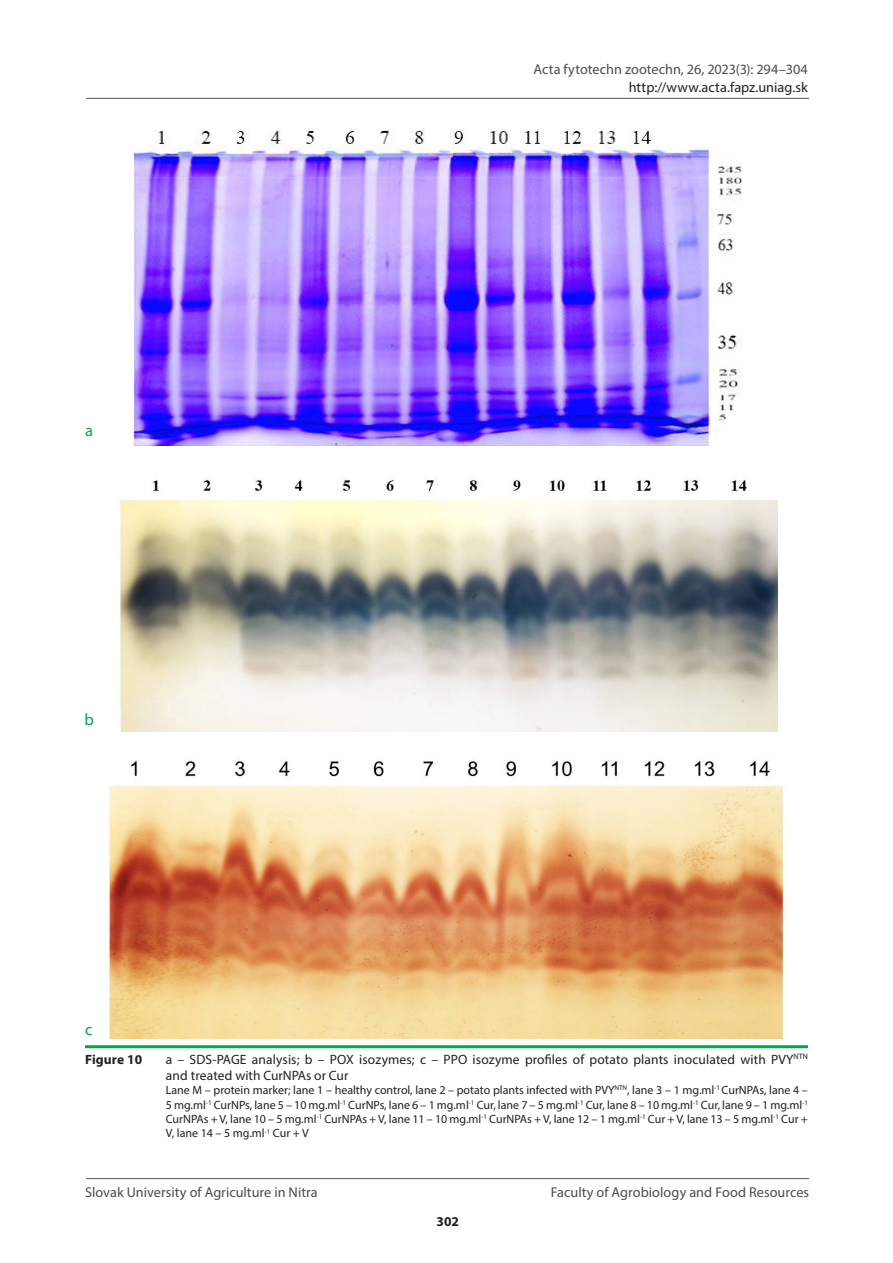
<style>
.page{position:relative;width:893px;height:1263px;background:#fff}
.page>*{position:absolute;margin:0;border:0;box-sizing:border-box;transform-origin:0 0}
.blok_slov{font:16.5px "Myriad Pro";color:#00a745}
.t1{font:14.25px "Myriad Pro";color:#4b4c4d}
.t2{font:14.25px "Myriad Pro";color:#231f20}
.obrazok{font:13.5px/16.2px "Myriad Pro";letter-spacing:.01em;color:#231f20}
.obrazok-2{font:700 13.5px "Myriad Pro";letter-spacing:.005em;color:#231f20}
.obrazok_poznamky{font:12px/14.4px "Myriad Pro";color:#231f20;text-align:justify}
</style>
<div class="page">
<hr style="left:86px;top:98px;width:723px;height:1px;background:#6c6d70">
<hr style="left:86px;top:1178px;width:723px;height:1px;background:#6c6d70">
<img style="left:132px;top:129px;width:610px;height:316px">
<hr style="left:85px;top:1045px;width:723px;height:3px;background:#00a745">
<img style="left:119px;top:478px;width:658px;height:253px">
<img style="left:109px;top:760px;width:678px;height:278px">
<p class="blok_slov" style="left:85px;top:420px;width:9px">a</p>
<p class="blok_slov" style="left:84px;top:709px;width:11px">b</p>
<p class="blok_slov" style="left:85px;top:1019px;width:9px">c</p>
<p class="t1" style="left:533px;top:61px;width:276px">Acta fytotechn zootechn, 26, 2023(3): 294–304</p>
<p class="t2" style="left:629px;top:78px;width:181px">http://www.acta.fapz.uniag.sk</p>
<p class="obrazok-2" style="left:85px;top:1050px;width:59px">Figure 10</p>
<p class="obrazok" style="left:166px;top:1051px;width:644px">a – SDS-PAGE analysis; b – POX isozymes; c – PPO isozyme profiles of potato plants inoculated with PVY<sup>NTN </sup>and treated with CurNPAs or Cur</p>
<p class="obrazok_poznamky" style="left:166px;top:1083px;width:644px">Lane M – protein marker; lane 1 – healthy control, lane 2 – potato plants infected with PVY<sup>NTN</sup>, lane 3 – 1 mg.ml<sup>-1</sup> CurNPAs, lane 4 – 5 mg.ml<sup>-1</sup> CurNPs, lane 5 – 10 mg.ml<sup>-1</sup> CurNPs, lane 6 – 1 mg.ml<sup>-1</sup> Cur, lane 7 – 5 mg.ml<sup>-1</sup> Cur, lane 8 – 10 mg.ml<sup>-1</sup> Cur, lane 9 – 1 mg.ml<sup>-1<br></sup>CurNPAs + V, lane 10 – 5 mg.ml<sup>-1</sup> CurNPAs + V, lane 11 – 10 mg.ml<sup>-1</sup> CurNPAs + V, lane 12 – 1 mg.ml<sup>-1</sup> Cur + V, lane 13 – 5 mg.ml<sup>-1</sup> Cur + V, lane 14 – 5 mg.ml<sup>-1</sup> Cur + V</p>
<p class="t1" style="left:85px;top:1183px;width:234px">Slovak University of Agriculture in Nitra</p>
<p class="t1" style="left:551px;top:1183px;width:260px">Faculty of Agrobiology and Food Resources</p>
<p class="obrazok-2" style="left:436px;top:1212px;width:24px">302</p>
</div>
